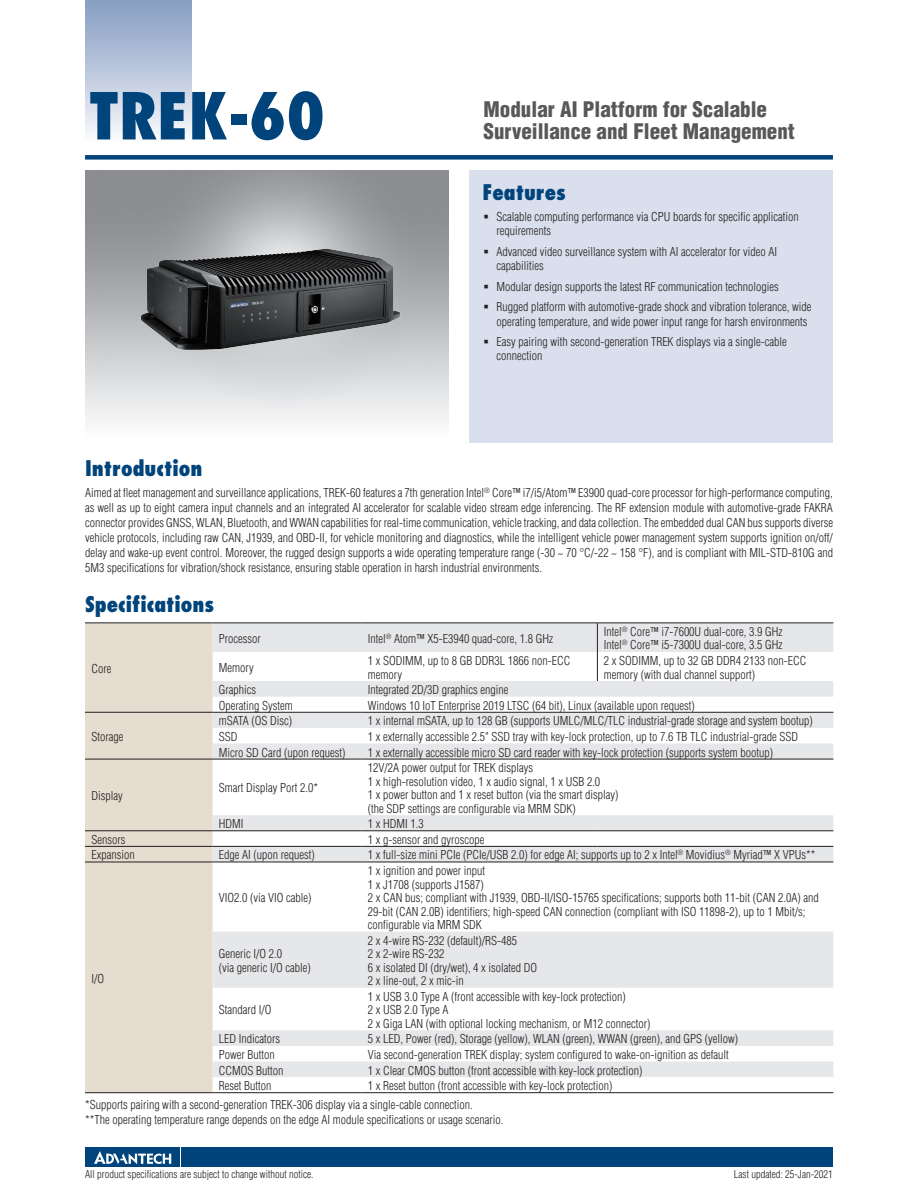
<style>
.page{position:relative;width:918px;height:1188px;background:#fff}
.page>*{position:absolute;margin:0;border:0;box-sizing:border-box;transform-origin:0 0}
.t1{font:800 condensed 63px "Futura";color:#00447b}
.t2{font:900 condensed 21px/22.5px "Helvetica";color:#57585a}
.t3{font:800 condensed 21px "Futura";color:#00447b}
.t4{font:300 condensed 12px/13.5px "Helvetica";color:#231f20}
.t5{font:300 condensed 10.5px "Helvetica";color:#231f20}
</style>
<div class="page">
<div style="left:85px;top:155px;width:748px;height:5px;background:#00447b"></div>
<div style="left:85px;top:0;width:106px;height:143px;background:linear-gradient(to bottom,#849bc1,#f9fafc)"></div>
<div style="left:182px;top:1147px;width:651px;height:20px;background:#00447b"></div>
<div style="left:85px;top:1147px;width:95px;height:20px;background:#00447b"></div>
<svg style="left:94px;top:1151px;width:77px;height:13px"></svg>
<div style="left:470px;top:170px;width:363px;height:272px;background:#d9dfec"></div>
<div style="left:85px;top:623px;width:128px;height:469px;background:#e6dccf"></div>
<svg style="left:213px;top:623px;width:620px;height:454px"></svg>
<hr style="left:85px;top:622px;width:128px;height:1px;background:#231f20">
<hr style="left:213px;top:622px;width:148px;height:1px;background:#231f20">
<hr style="left:361px;top:622px;width:236px;height:1px;background:#231f20">
<hr style="left:597px;top:622px;width:236px;height:1px;background:#231f20">
<hr style="left:85px;top:712px;width:128px;height:1px;background:#231f20">
<hr style="left:85px;top:759px;width:128px;height:1px;background:#231f20">
<hr style="left:213px;top:712px;width:148px;height:1px;background:#231f20">
<hr style="left:361px;top:712px;width:236px;height:1px;background:#231f20">
<hr style="left:597px;top:712px;width:236px;height:1px;background:#231f20">
<hr style="left:213px;top:759px;width:148px;height:1px;background:#231f20">
<hr style="left:361px;top:759px;width:236px;height:1px;background:#231f20">
<hr style="left:597px;top:759px;width:236px;height:1px;background:#231f20">
<hr style="left:85px;top:830px;width:128px;height:1px;background:#231f20">
<hr style="left:213px;top:830px;width:148px;height:1px;background:#231f20">
<hr style="left:361px;top:830px;width:236px;height:1px;background:#231f20">
<hr style="left:597px;top:830px;width:236px;height:1px;background:#231f20">
<hr style="left:85px;top:846px;width:128px;height:1px;background:#231f20">
<hr style="left:213px;top:846px;width:148px;height:1px;background:#231f20">
<hr style="left:361px;top:846px;width:236px;height:1px;background:#231f20">
<hr style="left:597px;top:846px;width:236px;height:1px;background:#231f20">
<hr style="left:85px;top:862px;width:128px;height:1px;background:#231f20">
<hr style="left:213px;top:862px;width:148px;height:1px;background:#231f20">
<hr style="left:361px;top:862px;width:236px;height:1px;background:#231f20">
<hr style="left:597px;top:862px;width:236px;height:1px;background:#231f20">
<hr style="left:85px;top:1092px;width:128px;height:1px;background:#231f20">
<hr style="left:213px;top:1092px;width:148px;height:1px;background:#231f20">
<hr style="left:361px;top:1092px;width:236px;height:1px;background:#231f20">
<hr style="left:597px;top:1092px;width:236px;height:1px;background:#231f20">
<svg style="left:597px;top:623px;width:1px;height:58px"></svg>
<img style="left:133px;top:228px;width:275px;height:142px">
<h1 class="t1" style="left:89px;top:77px;width:237px">TREK-60</h1>
<h2 class="t2" style="left:484px;top:98px;width:313px">Modular AI Platform for Scalable<br>Surveillance and Fleet Management</h2>
<h2 class="t3" style="left:482px;top:179px;width:85px">Features</h2>
<p class="t4" style="left:496px;top:209px;width:304px;line-height:14.2px">Scalable computing performance via CPU boards for specific application requirements</p>
<p class="t4" style="left:496px;top:244px;width:282px;line-height:14.2px">Advanced video surveillance system with AI accelerator for video AI capabilities</p>
<p class="t4" style="left:496px;top:276px;width:317px;line-height:20.7px">Modular design supports the latest RF communication technologies<br>Rugged platform with automotive-grade shock and vibration tolerance, wide</p>
<p class="t4" style="left:496px;top:311px;width:313px;line-height:20.7px">operating temperature, and wide power input range for harsh environments<br>Easy pairing with second-generation TREK displays via a single-cable</p>
<p class="t4" style="left:496px;top:349px;width:47px">connection</p>
<h2 class="t3" style="left:85px;top:455px;width:119px">Introduction</h2>
<p class="t4" style="left:85px;top:485px;width:750px;line-height:15px;text-align:justify">Aimed at fleet management and surveillance applications, TREK-60 features a 7th generation Intel<sup>®</sup> Core™ i7/i5/Atom™ E3900 quad-core processor for high-performance computing, as well as up to eight camera input channels and an integrated AI accelerator for scalable video stream edge inferencing. The RF extension module with automotive-grade FAKRA connector provides GNSS, WLAN, Bluetooth, and WWAN capabilities for real-time communication, vehicle tracking, and data collection. The embedded dual CAN bus supports diverse vehicle protocols, including raw CAN, J1939, and OBD-II, for vehicle monitoring and diagnostics, while the intelligent vehicle power management system supports ignition on/off/ delay and wake-up event control. Moreover, the rugged design supports a wide operating temperature range (-30 ~ 70 °C/-22 ~ 158 °F), and is compliant with MIL-STD-810G and 5M3 specifications for vibration/shock resistance, ensuring stable operation in harsh industrial environments.</p>
<h2 class="t3" style="left:85px;top:591px;width:131px">Specifications</h2>
<p class="t4" style="left:91px;top:662px;width:22px">Core</p>
<p class="t4" style="left:91px;top:730px;width:33px">Storage</p>
<p class="t4" style="left:91px;top:789px;width:33px">Display</p>
<p class="t4" style="left:219px;top:631px;width:43px">Processor</p>
<p class="t4" style="left:368px;top:631px;width:187px">Intel<sup>®</sup> Atom™ X5-E3940 quad-core, 1.8 GHz</p>
<p class="t4" style="left:604px;top:625px;width:180px">Intel<sup>®</sup> Core™ i7-7600U dual-core, 3.9 GHz<br>Intel<sup>®</sup> Core™ i5-7300U dual-core, 3.5 GHz</p>
<p class="t4" style="left:219px;top:661px;width:36px">Memory</p>
<p class="t4" style="left:368px;top:654px;width:204px">1 x SODIMM, up to 8 GB DDR3L 1866 non-ECC memory</p>
<p class="t4" style="left:604px;top:654px;width:204px">2 x SODIMM, up to 32 GB DDR4 2133 non-ECC memory (with dual channel support)</p>
<p class="t4" style="left:219px;top:683px;width:39px">Graphics</p>
<p class="t4" style="left:368px;top:683px;width:142px">Integrated 2D/3D graphics engine</p>
<p class="t4" style="left:219px;top:699px;width:75px">Operating System</p>
<p class="t4" style="left:368px;top:699px;width:328px">Windows 10 IoT Enterprise 2019 LTSC (64 bit), Linux (available upon request)</p>
<p class="t4" style="left:219px;top:714px;width:75px">mSATA (OS Disc)</p>
<p class="t4" style="left:368px;top:714px;width:447px">1 x internal mSATA, up to 128 GB (supports UMLC/MLC/TLC industrial-grade storage and system bootup)</p>
<p class="t4" style="left:219px;top:730px;width:20px">SSD</p>
<p class="t4" style="left:368px;top:730px;width:432px">1 x externally accessible 2.5" SSD tray with key-lock protection, up to 7.6 TB TLC industrial-grade SSD</p>
<p class="t4" style="left:219px;top:745px;width:128px">Micro SD Card (upon request)</p>
<p class="t4" style="left:368px;top:745px;width:407px">1 x externally accessible micro SD card reader with key-lock protection (supports system bootup)</p>
<p class="t4" style="left:219px;top:781px;width:101px">Smart Display Port 2.0*</p>
<p class="t4" style="left:368px;top:761px;width:252px">12V/2A power output for TREK displays<br>1 x high-resolution video, 1 x audio signal, 1 x USB 2.0<br>1 x power button and 1 x reset button (via the smart display) (the SDP settings are configurable via MRM SDK)</p>
<p class="t4" style="left:219px;top:817px;width:26px">HDMI</p>
<p class="t4" style="left:368px;top:817px;width:57px">1 x HDMI 1.3</p>
<p class="t4" style="left:91px;top:833px;width:35px">Sensors</p>
<p class="t4" style="left:368px;top:833px;width:118px">1 x g-sensor and gyroscope</p>
<p class="t4" style="left:91px;top:848px;width:45px">Expansion</p>
<p class="t4" style="left:219px;top:848px;width:97px">Edge AI (upon request)</p>
<p class="t4" style="left:368px;top:848px;width:449px">1 x full-size mini PCIe (PCIe/USB 2.0) for edge AI; supports up to 2 x Intel<sup>®</sup> Movidius<sup>®</sup> Myriad™ X VPUs**</p>
<p class="t4" style="left:91px;top:971px;width:14px">I/O</p>
<p class="t4" style="left:219px;top:891px;width:94px">VIO2.0 (via VIO cable)</p>
<p class="t4" style="left:219px;top:947px;width:93px">Generic I/O 2.0<br>(via generic I/O cable)</p>
<p class="t4" style="left:219px;top:1003px;width:54px">Standard I/O</p>
<p class="t4" style="left:368px;top:864px;width:453px">1 x ignition and power input<br>1 x J1708 (supports J1587)<br>2 x CAN bus; compliant with J1939, OBD-II/ISO-15765 specifications; supports both 11-bit (CAN 2.0A) and 29-bit (CAN 2.0B) identifiers; high-speed CAN connection (compliant with ISO 11898-2), up to 1 Mbit/s; configurable via MRM SDK</p>
<p class="t4" style="left:368px;top:933px;width:171px">2 x 4-wire RS-232 (default)/RS-485<br>2 x 2-wire RS-232<br>6 x isolated DI (dry/wet), 4 x isolated DO<br>2 x line-out, 2 x mic-in</p>
<p class="t4" style="left:368px;top:990px;width:284px">1 x USB 3.0 Type A (front accessible with key-lock protection)<br>2 x USB 2.0 Type A<br>2 x Giga LAN (with optional locking mechanism, or M12 connector)</p>
<p class="t4" style="left:219px;top:1032px;width:63px">LED Indicators</p>
<p class="t4" style="left:368px;top:1032px;width:372px">5 x LED, Power (red), Storage (yellow), WLAN (green), WWAN (green), and GPS (yellow)</p>
<p class="t4" style="left:219px;top:1048px;width:57px">Power Button</p>
<p class="t4" style="left:368px;top:1048px;width:363px">Via second-generation TREK display; system configured to wake-on-ignition as default</p>
<p class="t4" style="left:219px;top:1063px;width:66px">CCMOS Button</p>
<p class="t4" style="left:368px;top:1063px;width:276px">1 x Clear CMOS button (front accessible with key-lock protection)</p>
<p class="t4" style="left:219px;top:1079px;width:54px">Reset Button</p>
<p class="t4" style="left:85px;top:1076px;width:529px;line-height:18.6px;text-indent:283px">1 x Reset button (front accessible with key-lock protection) *Supports pairing with a second-generation TREK-306 display via a single-cable connection.</p>
<p class="t4" style="left:85px;top:1113px;width:420px">**The operating temperature range depends on the edge AI module specifications or usage scenario.</p>
<p class="t5" style="left:85px;top:1167px;width:230px">All product specifications are subject to change without notice.</p>
<p class="t5" style="left:734px;top:1167px;width:101px">Last updated: 25-Jan-2021</p>
</div>
